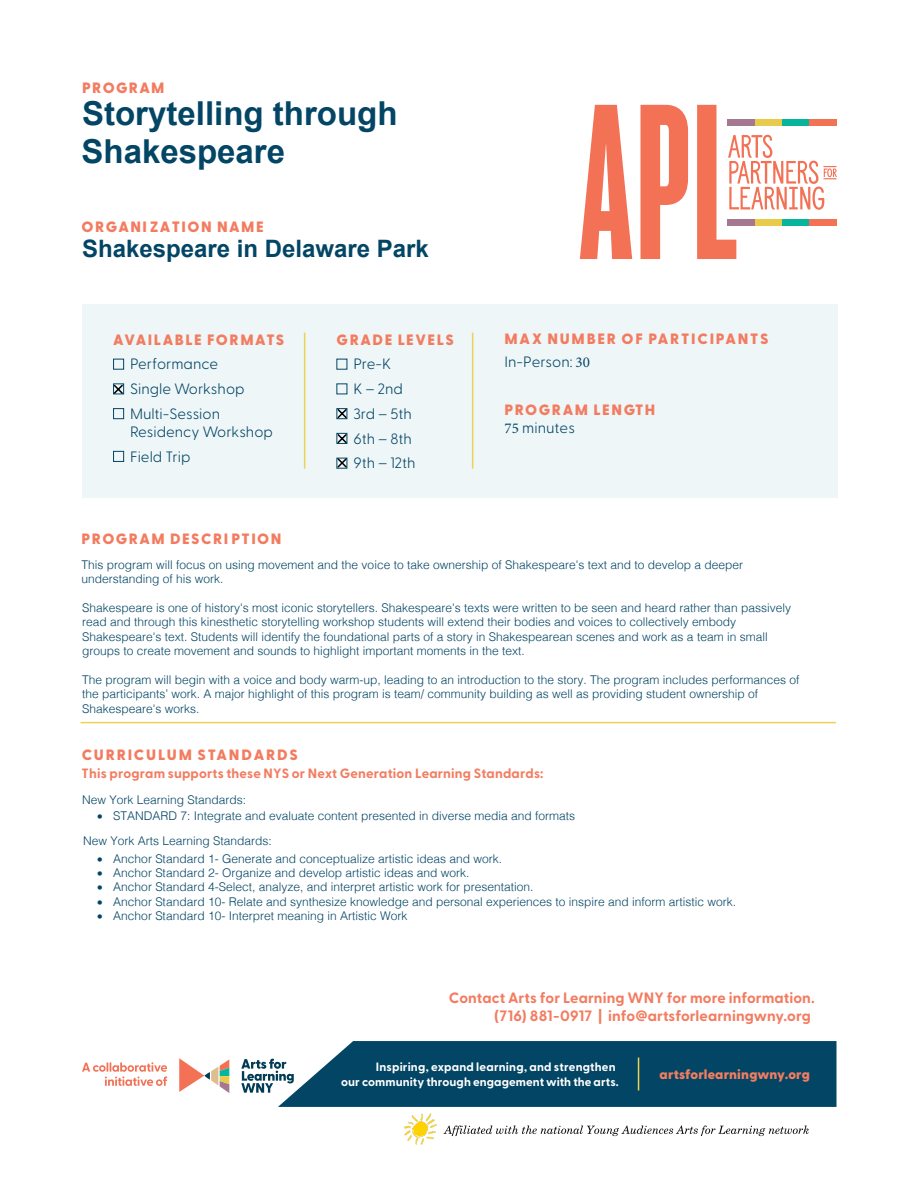
<style>
.page{position:relative;width:918px;height:1188px;background:#fff}
.page>*{position:absolute;margin:0;border:0;box-sizing:border-box;transform-origin:0 0}
.t1{font:700 33px/38.2px "Arial";color:#034564}
.t2{font:700 24px "Arial";color:#034564}
.t3{font:300 15px/18px "Greycliff CF";color:#034564}
.t4{font:800 15px/18px "Greycliff CF";letter-spacing:.1em;color:#f37c60}
.t5{font:700 15px/18px "Greycliff CF";letter-spacing:.005em;color:#f37c60;text-align:right}
.t6{font:800 15px/23.4px "Greycliff CF";letter-spacing:.12em;color:#f37c60}
.t7{font:700 13.5px "Greycliff CF";letter-spacing:.015em;color:#f37c60}
.t8{font:800 13.5px "Greycliff CF";letter-spacing:.015em;color:#f37c60}
.t9{font:300 12px/14.4px "Helvetica";color:#034564}
.t10{font:700 12px/15px "Greycliff CF";letter-spacing:.005em;color:#fff;text-align:right}
.s1{font-weight:300;color:#034564}
.s2{font-family:"Minion Pro";font-weight:400;color:#034564}
</style>
<div class="page">
<div style="left:82px;top:305px;width:755px;height:193px;background:#eef6f8"></div>
<hr style="left:304px;top:333px;width:1px;height:136px;background:#edd256">
<hr style="left:472px;top:333px;width:1px;height:136px;background:#edd256">
<svg style="left:580px;top:105px;width:52px;height:154px"></svg>
<svg style="left:641px;top:105px;width:47px;height:154px"></svg>
<svg style="left:697px;top:105px;width:140px;height:154px"></svg>
<hr style="left:81px;top:722px;width:755px;height:1px;background:#edd256">
<div style="left:113px;top:359px;width:11px;height:11px;border:1px solid #034564"></div>
<div style="left:113px;top:408px;width:11px;height:11px;border:1px solid #034564"></div>
<div style="left:113px;top:451px;width:11px;height:11px;border:1px solid #034564"></div>
<img style="left:404px;top:1113px;width:405px;height:32px">
<svg style="left:82px;top:1062px;width:85px;height:24px"></svg>
<svg style="left:241px;top:1041px;width:596px;height:66px;background:#1f5975"></svg>
<svg style="left:179px;top:1058px;width:50px;height:35px"></svg>
<svg style="left:113px;top:384px;width:11px;height:11px"></svg>
<svg style="left:337px;top:408px;width:10px;height:11px"></svg>
<svg style="left:337px;top:433px;width:10px;height:11px"></svg>
<svg style="left:337px;top:458px;width:10px;height:10px"></svg>
<p class="t4" style="left:82px;top:78px;width:84px">PROGRAM</p>
<p class="t1" style="left:82px;top:95px;width:317px">Storytelling through<br>Shakespeare</p>
<p class="t4" style="left:82px;top:217px;width:184px">ORGANI ZATION NAME</p>
<p class="t2" style="left:82px;top:232px;width:348px">Shakespeare in Delaware Park</p>
<p class="t4" style="left:113px;top:330px;width:173px">AVAILABLE FORMATS</p>
<p class="t3" style="left:130px;top:354px;width:90px">Performance</p>
<p class="t3" style="left:130px;top:379px;width:116px">Single Workshop</p>
<p class="t3" style="left:130px;top:403px;width:144px">Multi-Session<br>Residency Workshop</p>
<p class="t3" style="left:130px;top:446px;width:62px">Field Trip</p>
<p class="t4" style="left:337px;top:330px;width:119px">GRADE LEVELS</p>
<p class="t3" style="left:353px;top:354px;width:39px">Pre-K</p>
<p class="t3" style="left:353px;top:379px;width:51px">K – 2nd</p>
<p class="t3" style="left:353px;top:403px;width:60px">3rd – 5th</p>
<p class="t3" style="left:353px;top:428px;width:60px">6th – 8th</p>
<p class="t3" style="left:353px;top:453px;width:64px">9th – 12th</p>
<p class="t6" style="left:504px;top:326px;width:266px">MAX NUMBER OF PARTICIPANTS<br><span class="s1">In-Person:</span> <span class="s2">30</span></p>
<p class="t4" style="left:504px;top:400px;width:152px">PROGRAM LENGTH<br><span class="s2">75</span> <span class="s1">minutes</span></p>
<p class="t4" style="left:82px;top:529px;width:201px">PROGRAM DESCRI PTION</p>
<p class="t9" style="left:82px;top:557px;width:663px">This program will focus on using movement and the voice to take ownership of Shakespeare's text and to develop a deeper understanding of his work.</p>
<p class="t9" style="left:82px;top:600px;width:710px">Shakespeare is one of history's most iconic storytellers. Shakespeare's texts were written to be seen and heard rather than passively read and through this kinesthetic storytelling workshop students will extend their bodies and voices to collectively embody Shakespeare's text. Students will identify the foundational parts of a story in Shakespearean scenes and work as a team in small groups to create movement and sounds to highlight important moments in the text.</p>
<p class="t9" style="left:82px;top:672px;width:719px">The program will begin with a voice and body warm-up, leading to an introduction to the story. The program includes performances of the participants’ work. A major highlight of this program is team/ community building as well as providing student ownership of<br>Shakespeare's works.</p>
<p class="t6" style="left:82px;top:742px;width:218px">CURRICULUM STANDARDS</p>
<p class="t7" style="left:82px;top:763px;width:463px">This program supports these NYS or Next Generation Learning Standards:</p>
<p class="t9" style="left:82px;top:792px;width:166px">New York Learning Standards:</p>
<p class="t9" style="left:83px;top:803px;width:494px;line-height:24.5px;text-indent:14px">• STANDARD 7: Integrate and evaluate content presented in diverse media and formats<br>New York Arts Learning Standards:</p>
<p class="t9" style="left:97px;top:850px;width:406px">• Anchor Standard 1- Generate and conceptualize artistic ideas and work.</p>
<p class="t9" style="left:97px;top:865px;width:374px">• Anchor Standard 2- Organize and develop artistic ideas and work.</p>
<p class="t9" style="left:97px;top:879px;width:438px">• Anchor Standard 4-Select, analyze, and interpret artistic work for presentation.</p>
<p class="t9" style="left:97px;top:893px;width:640px">• Anchor Standard 10- Relate and synthesize knowledge and personal experiences to inspire and inform artistic work.</p>
<p class="t9" style="left:97px;top:908px;width:312px">• Anchor Standard 10- Interpret meaning in Artistic Work</p>
<p class="t5" style="left:449px;top:988px;width:367px">Contact Arts for Learning WNY for more information. (716) 881-0917 | info@artsforlearningwny.org</p>
<p class="t10" style="left:341px;top:1059px;width:279px">Inspiring, expand learning, and strengthen<br>our community through engagement with the arts.</p>
<p class="t8" style="left:660px;top:1063px;width:152px">artsforlearningwny.org</p>
</div>
